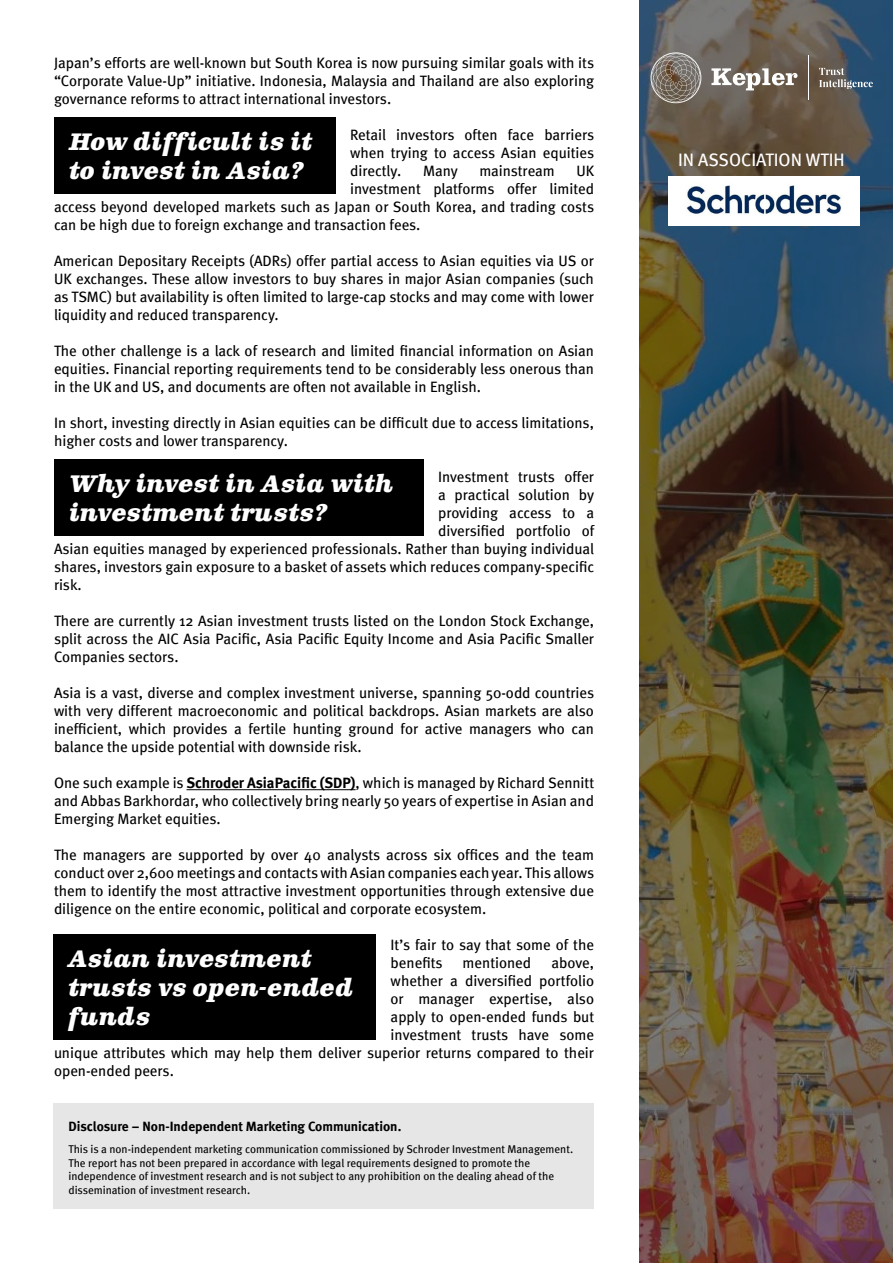
<style>
.page{position:relative;width:893px;height:1263px;background:#fff}
.page>*{position:absolute;margin:0;border:0;box-sizing:border-box;transform-origin:0 0}
.t1{font:italic 700 24px/28.8px "Clarendon Text W01";letter-spacing:-.01em;color:#fff}
.t2{font:18px "Meta";color:#fff}
.t3{font:15px/18px "Meta";color:#000;text-align:justify}
.t4{font:700 13.5px "Meta";color:#000}
.t5{font:11.25px/13.5px "Meta";color:#000}
.s1{font-family:"Meta Bold LF"}
</style>
<div class="page">
<div style="left:624px;top:0;width:269px;height:1263px;background:#000;opacity:.5"></div>
<div style="left:53px;top:1103px;width:540px;height:105px;background:#e6e6e6"></div>
<svg style="left:711px;top:68px;width:86px;height:22px"></svg>
<svg style="left:651px;top:52px;width:50px;height:51px;background:#847c73"></svg>
<svg style="left:819px;top:68px;width:54px;height:21px"></svg>
<hr style="left:808px;top:56px;width:1px;height:44px;background:#fff">
<img style="left:669px;top:177px;width:191px;height:48px">
<hr style="left:187px;top:789px;width:169px;height:1px;background:#000">
<div style="left:54px;top:117px;width:281px;height:77px;background:#000"></div>
<div style="left:54px;top:459px;width:369px;height:77px;background:#000"></div>
<div style="left:53px;top:934px;width:323px;height:106px;background:#000"></div>
<p class="t3" style="left:54px;top:53px;width:542px">Japan’s efforts are well-known but South Korea is now pursuing similar goals with its “Corporate Value-Up” initiative. Indonesia, Malaysia and Thailand are also exploring governance reforms to attract international investors.</p>
<p class="t3" style="left:350px;top:125px;width:246px">Retail investors often face barriers when trying to access Asian equities directly.</p>
<h1 class="t1" style="left:69px;top:128px;width:245px">How difficult is it to invest in Asia?</h1>
<p class="t3" style="left:423px;top:161px;width:36px">Many</p>
<p class="t3" style="left:479px;top:161px;width:77px">mainstream</p>
<p class="t3" style="left:576px;top:161px;width:19px">UK</p>
<p class="t3" style="left:350px;top:179px;width:245px">investment platforms offer limited</p>
<p class="t3" style="left:54px;top:197px;width:542px">access beyond developed markets such as Japan or South Korea, and trading costs</p>
<p class="t3" style="left:54px;top:215px;width:368px">can be high due to foreign exchange and transaction fees.</p>
<p class="t3" style="left:54px;top:251px;width:541px">American Depositary Receipts (ADRs) offer partial access to Asian equities via US or UK exchanges. These allow investors to buy shares in major Asian companies (such as TSMC) but availability is often limited to large-cap stocks and may come with lower liquidity and reduced transparency.</p>
<p class="t3" style="left:54px;top:341px;width:541px">The other challenge is a lack of research and limited financial information on Asian equities. Financial reporting requirements tend to be considerably less onerous than in the UK and US, and documents are often not available in English.</p>
<p class="t3" style="left:54px;top:413px;width:541px">In short, investing directly in Asian equities can be difficult due to access limitations, higher costs and lower transparency.</p>
<p class="t3" style="left:438px;top:467px;width:157px">Investment trusts offer</p>
<p class="t3" style="left:438px;top:485px;width:158px">a practical solution by</p>
<p class="t3" style="left:438px;top:503px;width:157px">providing access to a</p>
<p class="t3" style="left:438px;top:521px;width:158px">diversified portfolio of</p>
<p class="t3" style="left:54px;top:539px;width:542px">Asian equities managed by experienced professionals. Rather than buying individual</p>
<p class="t3" style="left:54px;top:557px;width:542px">shares, investors gain exposure to a basket of assets which reduces company-specific</p>
<p class="t3" style="left:54px;top:575px;width:29px">risk.</p>
<p class="t3" style="left:54px;top:611px;width:542px">There are currently 12 Asian investment trusts listed on the London Stock Exchange, split across the AIC Asia Pacific, Asia Pacific Equity Income and Asia Pacific Smaller Companies sectors.</p>
<p class="t3" style="left:54px;top:683px;width:542px">Asia is a vast, diverse and complex investment universe, spanning 50-odd countries with very different macroeconomic and political backdrops. Asian markets are also inefficient, which provides a fertile hunting ground for active managers who can balance the upside potential with downside risk.</p>
<p class="t3" style="left:54px;top:773px;width:542px">One such example is <span class="s1">Schroder AsiaPacific (SDP)</span>, which is managed by Richard Sennitt and Abbas Barkhordar, who collectively bring nearly 50 years of expertise in Asian and Emerging Market equities.</p>
<p class="t3" style="left:54px;top:845px;width:542px">The managers are supported by over 40 analysts across six offices and the team conduct over 2,600 meetings and contacts with Asian companies each year. This allows them to identify the most attractive investment opportunities through extensive due diligence on the entire economic, political and corporate ecosystem.</p>
<p class="t3" style="left:391px;top:935px;width:205px">It’s fair to say that some of the benefits</p>
<h1 class="t1" style="left:69px;top:470px;width:327px">Why invest in Asia with investment trusts?</h1>
<h1 class="t1" style="left:68px;top:945px;width:287px">Asian investment trusts vs open-ended funds</h1>
<p class="t3" style="left:463px;top:953px;width:70px">mentioned</p>
<p class="t3" style="left:551px;top:953px;width:44px">above,</p>
<p class="t3" style="left:391px;top:971px;width:205px">whether a diversified portfolio</p>
<p class="t3" style="left:391px;top:989px;width:205px">or manager expertise, also</p>
<p class="t3" style="left:391px;top:1007px;width:205px">apply to open-ended funds but</p>
<p class="t3" style="left:391px;top:1025px;width:205px">investment trusts have some</p>
<p class="t3" style="left:54px;top:1043px;width:541px">unique attributes which may help them deliver superior returns compared to their</p>
<p class="t3" style="left:54px;top:1061px;width:121px">open-ended peers.</p>
<p class="t4" style="left:68px;top:1118px;width:334px">Disclosure – Non-Independent Marketing Communication.</p>
<p class="t5" style="left:68px;top:1142px;width:506px">This is a non-independent marketing communication commissioned by Schroder Investment Management.<br>The report has not been prepared in accordance with legal requirements designed to promote the independence of investment research and is not subject to any prohibition on the dealing ahead of the dissemination of investment research.</p>
<p class="t2" style="left:678px;top:149px;width:168px">IN ASSOCIATION WTIH</p>
</div>
